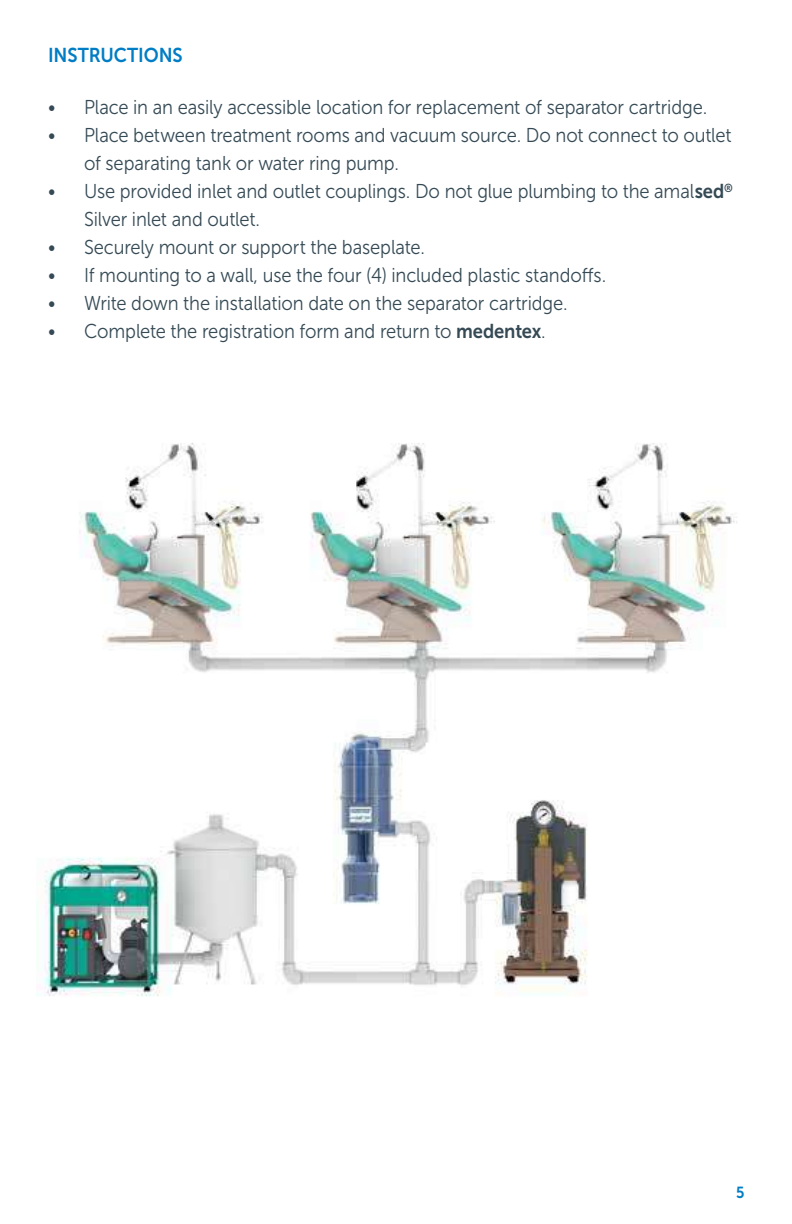
<style>
.page{position:relative;width:792px;height:1224px;background:#fff}
.page>*{position:absolute;margin:0;border:0;box-sizing:border-box;transform-origin:0 0}
.t1{font:20px/28px "Museo Sans 300";letter-spacing:-.01em;color:#354a55;scale:.92 1}
.t2{font:20px "Museo Sans 700";letter-spacing:-.005em;color:#007dc5;scale:.92 1}
.t3{font:16px "Museo Sans 700";color:#007dc5;scale:.92 1}
.s1{font-family:"Museo Sans 700"}
</style>
<div class="page">
<img style="left:36px;top:443px;width:701px;height:553px">
<p class="t2" style="left:48px;top:44px;width:148px">INSTRUCTIONS</p>
<p class="t1" style="left:48px;top:94px;width:718px">• Place in an easily accessible location for replacement of separator cartridge.</p>
<p class="t1" style="left:84px;top:122px;width:705px;text-indent:-36px">• Place between treatment rooms and vacuum source. Do not connect to outlet of separating tank or water ring pump.</p>
<p class="t1" style="left:84px;top:178px;width:707px;text-indent:-36px">• Use provided inlet and outlet couplings. Do not glue plumbing to the amal<span class="s1">sed</span><sup>®<br></sup>Silver inlet and outlet.</p>
<p class="t1" style="left:48px;top:234px;width:411px">• Securely mount or support the baseplate.</p>
<p class="t1" style="left:48px;top:262px;width:608px">• If mounting to a wall, use the four (4) included plastic standoffs.</p>
<p class="t1" style="left:48px;top:290px;width:566px">• Write down the installation date on the separator cartridge.</p>
<p class="t1" style="left:48px;top:318px;width:542px">• Complete the registration form and return to <span class="s1">medentex</span>.</p>
<p class="t3" style="left:736px;top:1183px;width:11px">5</p>
</div>
